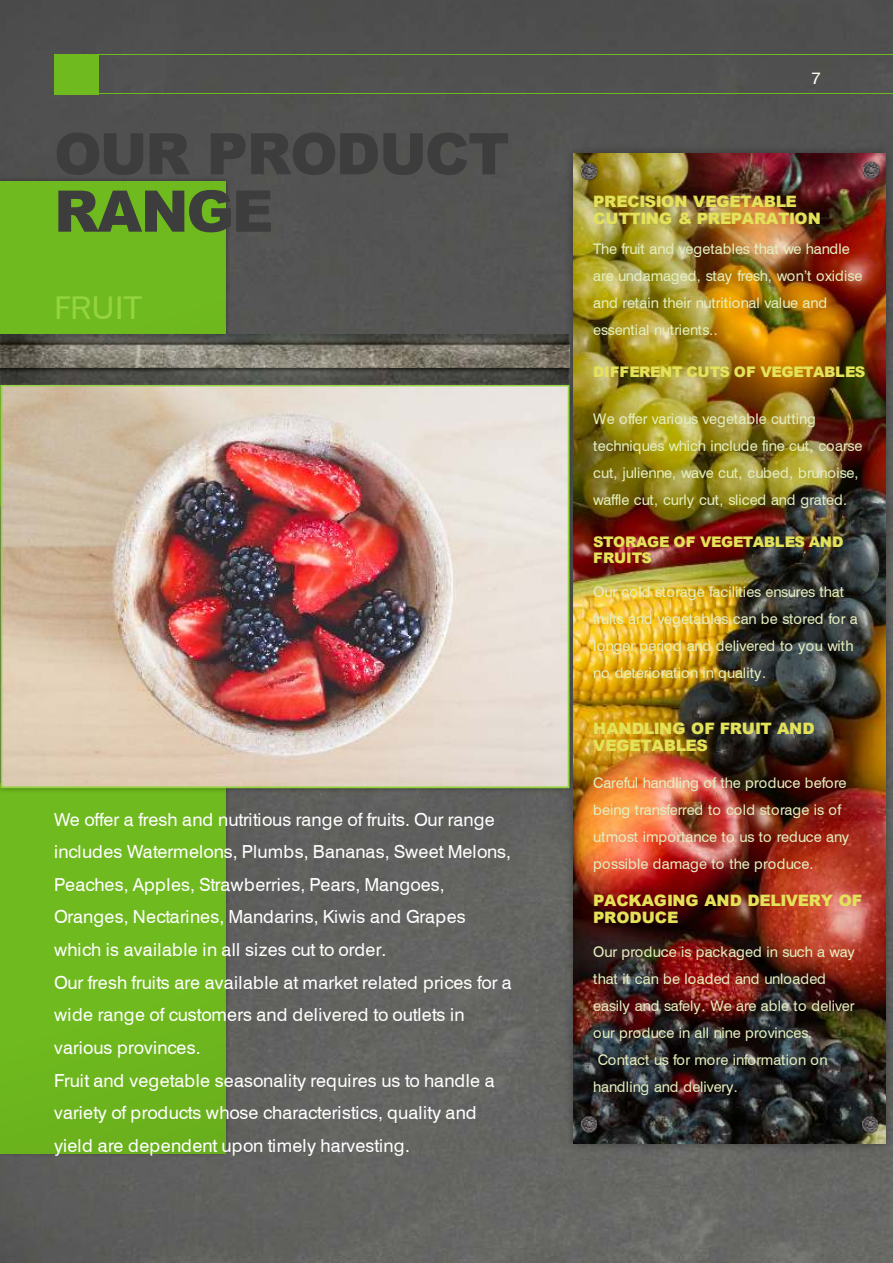
<style>
.page{position:relative;width:893px;height:1263px;background:#fff}
.page>*{position:absolute;margin:0;border:0;box-sizing:border-box;transform-origin:0 0}
.t1{font:900 57.3px/57.3px "Arial";letter-spacing:-.03em;color:#3d3d3d}
.t2{font:31.5px "Gothic 720 BT Roman B";letter-spacing:-.01em;color:#95d340}
.t3{font:18px/32.7px "Swiss 721 BT";letter-spacing:.015em;color:#fff}
.t4{font:16.8px "Swiss 721 BT";color:#fefef5}
.t5{font:900 15.75px/16.8px "Arial";letter-spacing:-.01em;color:#e3e259}
.t6{font:14.7px/27px "Swiss 721 BT";letter-spacing:-.005em;color:#e4eebf}
.t7{font:900 14.7px/15.8px "Arial";letter-spacing:-.025em;color:#e3e259}
</style>
<div class="page">
<img style="left:0;top:0;width:893px;height:1263px">
<hr style="left:54px;top:54px;width:839px;height:1px;background:#6fba1e">
<hr style="left:55px;top:93px;width:838px;height:1px;background:#6fba1e">
<div style="left:54px;top:54px;width:44px;height:40px;background:#6fba1e"></div>
<img style="left:0;top:176px;width:231px;height:158px">
<div style="left:0;top:181px;width:226px;height:325px;background:#6fba1e"></div>
<img style="left:0;top:794px;width:232px;height:365px">
<div style="left:0;top:784px;width:226px;height:369px;background:#6fba1e"></div>
<img style="left:560px;top:140px;width:333px;height:1017px">
<img style="left:574px;top:153px;width:311px;height:990px">
<img style="left:0;top:378px;width:576px;height:416px">
<img style="left:0;top:334px;width:569px;height:453px">
<div style="left:1px;top:385px;width:568px;height:403px;border:2px solid #95d340"></div>
<img style="left:857px;top:1111px;width:25px;height:26px">
<img style="left:861px;top:1115px;width:17px;height:18px">
<img style="left:576px;top:1111px;width:26px;height:26px">
<img style="left:580px;top:1115px;width:18px;height:18px">
<img style="left:858px;top:157px;width:26px;height:27px">
<img style="left:862px;top:162px;width:17px;height:17px">
<img style="left:576px;top:158px;width:26px;height:27px">
<img style="left:580px;top:163px;width:18px;height:18px">
<h1 class="t1" style="left:54px;top:131px;width:457px">OUR PRODUCT<br>RANGE</h1>
<h2 class="t2" style="left:54px;top:295px;width:90px">FRUIT</h2>
<p class="t3" style="left:54px;top:804px;width:459px">We offer a fresh and nutritious range of fruits. Our range includes Watermelons, Plumbs, Bananas, Sweet Melons, Peaches, Apples, Strawberries, Pears, Mangoes, Oranges, Nectarines, Mandarins, Kiwis and Grapes which is available in all sizes cut to order.<br>Our fresh fruits are available at market related prices for a wide range of customers and delivered to outlets in various provinces.<br>Fruit and vegetable seasonality requires us to handle a variety of products whose characteristics, quality and yield are dependent upon timely harvesting.</p>
<p class="t4" style="left:811px;top:72px;width:11px">7</p>
<p class="t5" style="left:593px;top:195px;width:229px">PRECISION VEGETABLE<br>CUTTING &amp; PREPARATION</p>
<p class="t6" style="left:593px;top:237px;width:271px">The fruit and vegetables that we handle are undamaged, stay fresh, won’t oxidise and retain their nutritional value and essential nutrients..</p>
<p class="t7" style="left:593px;top:365px;width:274px">DIFFERENT CUTS OF VEGETABLES</p>
<p class="t6" style="left:593px;top:407px;width:271px">We offer various vegetable cutting techniques which include fine cut, coarse cut, julienne, wave cut, cubed, brunoise, waffle cut, curly cut, sliced and grated.</p>
<p class="t7" style="left:593px;top:536px;width:252px">STORAGE OF VEGETABLES AND<br>FRUITS</p>
<p class="t6" style="left:593px;top:579px;width:266px">Our cold storage facilities ensures that fruits and vegetables can be stored for a longer period and delivered to you with no deterioration in quality.</p>
<p class="t5" style="left:593px;top:721px;width:223px">HANDLING OF FRUIT AND<br>VEGETABLES</p>
<p class="t6" style="left:593px;top:770px;width:258px">Careful handling of the produce before being transferred to cold storage is of utmost importance to us to reduce any possible damage to the produce.</p>
<p class="t5" style="left:593px;top:894px;width:271px">PACKAGING AND DELIVERY OF<br>PRODUCE</p>
<p class="t6" style="left:593px;top:940px;width:263px">Our produce is packaged in such a way</p>
<p class="t6" style="left:593px;top:967px;width:234px">that it can be loaded and unloaded</p>
<p class="t6" style="left:593px;top:994px;width:263px">easily and safely. We are able to deliver</p>
<p class="t6" style="left:593px;top:1021px;width:220px">our produce in all nine provinces.</p>
<p class="t6" style="left:598px;top:1048px;width:231px">Contact us for more information on</p>
<p class="t6" style="left:593px;top:1075px;width:146px">handling and delivery.</p>
</div>
